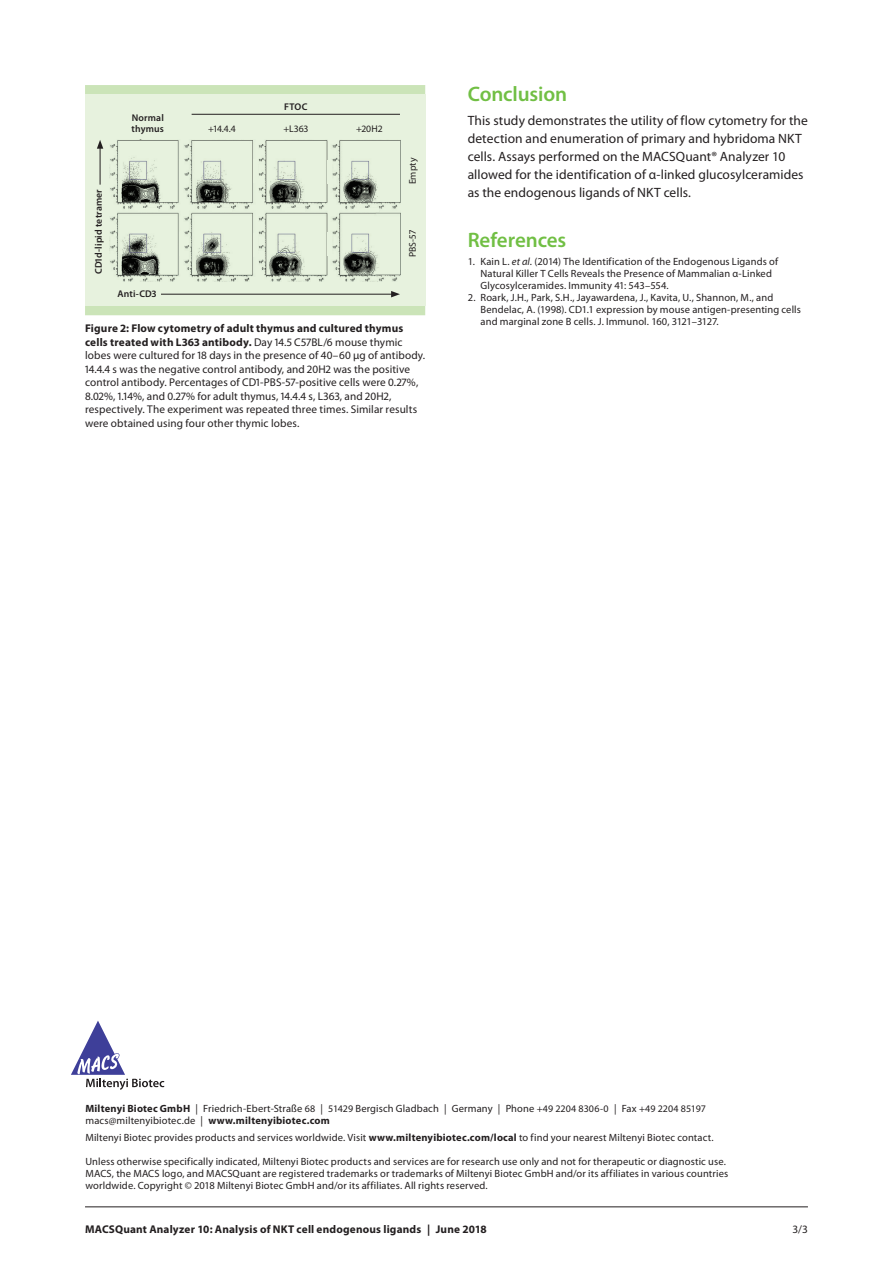
<style>
.page{position:relative;width:893px;height:1263px;background:#fff}
.page>*{position:absolute;margin:0;border:0;box-sizing:border-box;transform-origin:0 0}
.CD_TecPaper_TextHead{font:600 21px "Myriad Pro";letter-spacing:-.005em;color:#71bf44}
.CD_Copytext{font:13.5px/18px "Myriad Pro";letter-spacing:.005em;color:#231f20}
.CD_Figure_Legend{font:11.25px/13.5px "Myriad Pro";letter-spacing:.01em;color:#231f20}
.Address-Footer_Web-P{font:700 11.25px "Myriad Pro";letter-spacing:.015em;color:#231f20}
.Address-Footer_Web-P-2{font:11.25px "Myriad Pro";color:#231f20}
.CD_Disclaimer_Refere{font:10.5px/12px "Myriad Pro";letter-spacing:.01em;color:#231f20}
.CD_Illu_Copytext{font:600 9.75px "Myriad Pro";letter-spacing:.015em;color:#231f20}
.CD_Illu_Copytext-2{font:9.75px "Myriad Pro";letter-spacing:.015em;color:#231f20}
.CD_Illu_Head{font:600 9.75px "Myriad Pro";color:#231f20}
.s1{font-weight:700}
.s2{font-style:italic}
.s3{font-size:10.05px}
</style>
<div class="page">
<svg style="left:71px;top:1021px;width:93px;height:69px"></svg>
<div style="left:85px;top:85px;width:340px;height:230px;background:#cbe4b8"></div>
<div style="left:85px;top:94px;width:340px;height:212px;background:#e7f2de"></div>
<img style="left:110px;top:140px;width:290px;height:141px">
<hr style="left:161px;top:294px;width:233px;height:1px;background:#231f20">
<svg style="left:391px;top:291px;width:9px;height:6px"></svg>
<hr style="left:192px;top:114px;width:208px;height:1px;background:#231f20">
<hr style="left:100px;top:146px;width:1px;height:39px;background:#231f20">
<svg style="left:97px;top:140px;width:6px;height:9px"></svg>
<div style="left:179px;top:159px;width:5px;height:24px;background:#e7f2de"></div>
<hr style="left:180px;top:232px;width:4px;height:24px;background:#e7f2de">
<hr style="left:254px;top:159px;width:4px;height:24px;background:#e7f2de">
<hr style="left:254px;top:233px;width:4px;height:24px;background:#e7f2de">
<hr style="left:327px;top:160px;width:4px;height:24px;background:#e7f2de">
<hr style="left:327px;top:232px;width:4px;height:24px;background:#e7f2de">
<hr style="left:212px;top:209px;width:19px;height:3px;background:#e7f2de">
<hr style="left:286px;top:208px;width:19px;height:4px;background:#e7f2de">
<hr style="left:359px;top:208px;width:19px;height:4px;background:#e7f2de">
<hr style="left:138px;top:208px;width:20px;height:4px;background:#e7f2de">
<hr style="left:85px;top:1206px;width:723px;height:1px;background:#231f20">
<p class="CD_Illu_Head" style="left:284px;top:102px;width:25px">FTOC</p>
<p class="CD_Illu_Copytext" style="left:132px;top:113px;width:34px">Normal</p>
<p class="CD_Illu_Copytext" style="left:132px;top:123px;width:34px">thymus</p>
<p class="CD_Illu_Copytext-2" style="left:208px;top:123px;width:29px">+14.4.4</p>
<p class="CD_Illu_Copytext-2" style="left:283px;top:123px;width:27px">+L363</p>
<p class="CD_Illu_Copytext" style="left:93px;top:274px;width:87px;rotate:-90deg">CD1d-lipid tetramer</p>
<p class="CD_Illu_Copytext" style="left:118px;top:288px;width:40px">Anti-CD3</p>
<p class="CD_Illu_Copytext-2" style="left:356px;top:123px;width:28px">+20H2</p>
<p class="CD_Illu_Copytext-2" style="left:407px;top:184px;width:29px;rotate:-90deg">Empty</p>
<p class="CD_Illu_Copytext-2" style="left:407px;top:257px;width:29px;rotate:-90deg">PBS-57</p>
<p class="CD_Figure_Legend" style="left:85px;top:322px;width:342px"><span class="s1">Figure 2: Flow cytometry of adult thymus and cultured thymus cells treated with L363 antibody.</span> Day 14.5 C57BL/6 mouse thymic lobes were cultured for 18 days in the presence of 40–60 µg of antibody.<br>14.4.4 s was the negative control antibody, and 20H2 was the positive control antibody. Percentages of CD1-PBS-57-positive cells were 0.27%, 8.02%, 1.14%, and 0.27% for adult thymus, 14.4.4 s, L363, and 20H2, respectively. The experiment was repeated three times. Similar results were obtained using four other thymic lobes.</p>
<p class="CD_TecPaper_TextHead" style="left:468px;top:82px;width:101px">Conclusion</p>
<p class="CD_Copytext" style="left:468px;top:112px;width:342px">This study demonstrates the utility of flow cytometry for the detection and enumeration of primary and hybridoma NKT cells. Assays performed on the MACSQuant® Analyzer 10 allowed for the identification of α-linked glucosylceramides as the endogenous ligands of NKT cells.</p>
<p class="CD_TecPaper_TextHead" style="left:468px;top:228px;width:100px">References</p>
<p class="CD_Disclaimer_Refere" style="left:480px;top:256px;width:299px;text-indent:-13px">1. Kain L. <span class="s2">et al.</span> (2014) The Identification of the Endogenous Ligands of<br>Natural Killer T Cells Reveals the Presence of Mammalian α-Linked<br>Glycosylceramides. Immunity 41: 543–554.</p>
<p class="CD_Disclaimer_Refere" style="left:480px;top:292px;width:322px;text-indent:-13px">2. Roark, J.H., Park, S.H., Jayawardena, J., Kavita, U., Shannon, M., and<br>Bendelac, A. (1998). CD1.1 expression by mouse antigen-presenting cells and marginal zone B cells. J. Immunol. 160, 3121–3127.</p>
<p class="CD_Disclaimer_Refere" style="left:85px;top:1103px;width:622px"><span class="s1">Miltenyi Biotec GmbH</span> | Friedrich-Ebert-Straße <span class="s3">68</span> | <span class="s3">51429</span> Bergisch Gladbach | Germany | Phone <span class="s3">+49 2204 8306-0</span> | Fax <span class="s3">+49 2204 85197 </span>macs@miltenyibiotec.de | <span class="s1">www.miltenyibiotec.com</span></p>
<p class="CD_Disclaimer_Refere" style="left:85px;top:1132px;width:630px">Miltenyi Biotec provides products and services worldwide. Visit <span class="s1">www.miltenyibiotec.com/local</span> to find your nearest Miltenyi Biotec contact.</p>
<p class="CD_Disclaimer_Refere" style="left:85px;top:1156px;width:644px">Unless otherwise specifically indicated, Miltenyi Biotec products and services are for research use only and not for therapeutic or diagnostic use.<br>MACS, the MACS logo, and MACSQuant are registered trademarks or trademarks of Miltenyi Biotec GmbH and/or its affiliates in various countries worldwide. Copyright © 2018 Miltenyi Biotec GmbH and/or its affiliates. All rights reserved.</p>
<p class="Address-Footer_Web-P" style="left:85px;top:1222px;width:403px">MACSQuant Analyzer 10: Analysis of NKT cell endogenous ligands | June 2018</p>
<p class="Address-Footer_Web-P-2" style="left:792px;top:1223px;width:17px">3/3</p>
</div>
